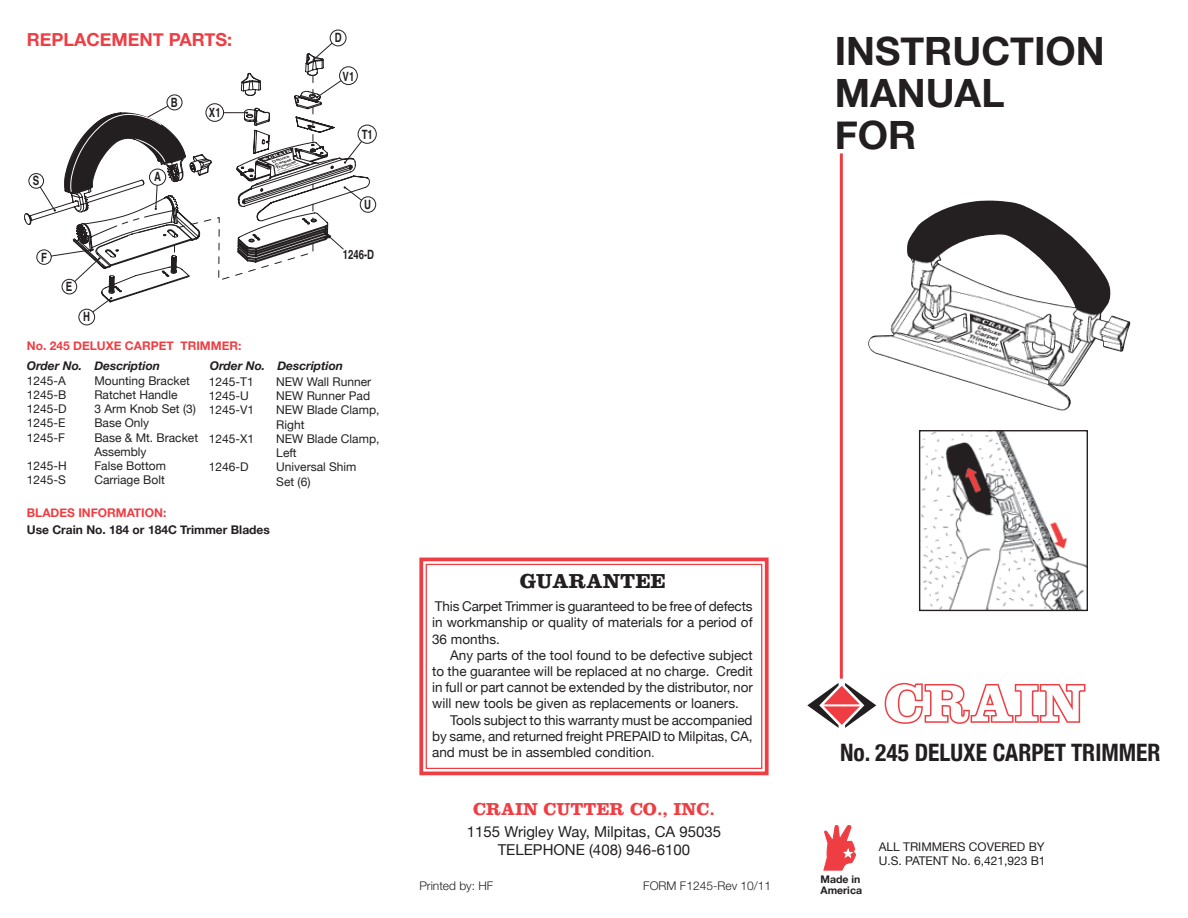
<style>
.page{position:relative;width:1188px;height:918px;background:#fff}
.page>*{position:absolute;margin:0;border:0;box-sizing:border-box;transform-origin:0 0}
.t1{font:700 54px "Clarendon";letter-spacing:.025em;color:#fff}
.t2{font:700 39px/42px "Helvetica Neue";color:#231f20}
.t3{font:700 condensed 24px "Helvetica Neue";color:#231f20}
.t4{font:700 21px "Clarendon";color:#231f20}
.t5{font:700 18px "Clarendon";color:#ef3e43}
.t6{font:700 18px "Helvetica Neue";color:#ef3e43}
.t7{font:15px/18px "Helvetica Neue";color:#231f20;text-align:center}
.t8{font:13.5px/16.2px "Helvetica Neue";color:#231f20;text-align:justify}
.t9{font:700 12.75px "Helvetica";color:#231f20;scale:.75 1}
.t10{font:12px/14.2px "Helvetica Neue";color:#231f20}
.t11{font:700 12px "Helvetica Neue";color:#ef3e43}
.t12{font:italic 700 12px "Helvetica Neue";color:#231f20}
.t13{font:700 12px "Helvetica Neue";color:#231f20}
.t14{font:300 12px "Helvetica Neue LT Std";color:#231f20}
.t15{font:700 10.5px/10.5px "Helvetica Neue";color:#231f20}
.t16{font:italic 700 3.45px/3.6px "Helvetica";color:#231f20;scale:1.56 1}
.s1{font-family:"Helvetica Neue LT Std";font-weight:300}
</style>
<div class="page">
<div style="left:79px;top:309px;width:16px;height:16px;border:1px solid #231f20;border-radius:50%"></div>
<div style="left:360px;top:196px;width:16px;height:17px;border:1px solid #231f20;border-radius:50%"></div>
<div style="left:330px;top:30px;width:16px;height:16px;border:1px solid #231f20;border-radius:50%"></div>
<div style="left:358px;top:125px;width:19px;height:19px;border:1px solid #231f20;border-radius:50%"></div>
<svg style="left:24px;top:43px;width:346px;height:270px"></svg>
<svg style="left:419px;top:557px;width:350px;height:219px"></svg>
<div style="left:426px;top:564px;width:336px;height:205px;border:1px solid #ef3e43"></div>
<svg style="left:824px;top:825px;width:32px;height:45px"></svg>
<svg style="left:807px;top:683px;width:69px;height:45px"></svg>
<svg style="left:884px;top:682px;width:202px;height:42px"></svg>
<hr style="left:840px;top:153px;width:3px;height:526px;background:#ef3e43">
<img style="left:921px;top:432px;width:165px;height:177px">
<div style="left:919px;top:430px;width:169px;height:181px;border:1px solid #231f20"></div>
<img style="left:873px;top:200px;width:113px;height:136px">
<h3 class="t6" style="left:27px;top:28px;width:207px">REPLACEMENT PARTS:</h3>
<p class="t9" style="left:33px;top:171px;width:10px">S</p>
<p class="t9" style="left:41px;top:247px;width:9px">F</p>
<p class="t9" style="left:66px;top:276px;width:10px">E</p>
<p class="t9" style="left:83px;top:307px;width:11px">H</p>
<p class="t9" style="left:171px;top:92px;width:11px">B</p>
<p class="t9" style="left:154px;top:166px;width:11px">A</p>
<p class="t9" style="left:209px;top:102px;width:17px">X1</p>
<p class="t11" style="left:27px;top:338px;width:216px">No. 245 DELUXE CARPET TRIMMER:</p>
<p class="t16" style="left:274px;top:159px;width:15px;text-indent:-1px;rotate:-18deg">Deluxe<br>Carpet<br>Trimmer</p>
<p class="t9" style="left:335px;top:28px;width:11px">D</p>
<p class="t9" style="left:343px;top:66px;width:17px">V1</p>
<p class="t9" style="left:362px;top:124px;width:16px">T1</p>
<p class="t9" style="left:364px;top:194px;width:11px">U</p>
<p class="t9" style="left:343px;top:244px;width:43px">1246-D</p>
<p class="t12" style="left:27px;top:359px;width:135px">Order No. Description</p>
<p class="t12" style="left:210px;top:359px;width:135px">Order No. Description</p>
<p class="t10" style="left:27px;top:373px;width:41px">1245-A</p>
<p class="t10" style="left:94px;top:373px;width:97px">Mounting Bracket</p>
<p class="t10" style="left:27px;top:387px;width:41px">1245-B</p>
<p class="t10" style="left:94px;top:387px;width:85px">Ratchet Handle</p>
<p class="t10" style="left:27px;top:401px;width:41px">1245-D</p>
<p class="t10" style="left:94px;top:401px;width:103px">3 Arm Knob Set (3)</p>
<p class="t10" style="left:27px;top:416px;width:40px">1245-E</p>
<p class="t10" style="left:94px;top:416px;width:56px">Base Only</p>
<p class="t10" style="left:27px;top:430px;width:40px">1245-F</p>
<p class="t10" style="left:94px;top:430px;width:105px">Base &amp; Mt. Bracket<br>Assembly</p>
<p class="t10" style="left:27px;top:458px;width:42px">1245-H</p>
<p class="t10" style="left:94px;top:458px;width:73px">False Bottom</p>
<p class="t10" style="left:27px;top:473px;width:41px">1245-S</p>
<p class="t10" style="left:94px;top:473px;width:72px">Carriage Bolt</p>
<p class="t10" style="left:209px;top:374px;width:46px">1245-T1</p>
<p class="t10" style="left:276px;top:374px;width:96px">NEW Wall Runner</p>
<p class="t10" style="left:209px;top:388px;width:42px">1245-U</p>
<p class="t10" style="left:276px;top:388px;width:95px">NEW Runner Pad</p>
<p class="t10" style="left:209px;top:403px;width:47px">1245-V1</p>
<p class="t10" style="left:276px;top:403px;width:105px">NEW Blade Clamp,<br>Right</p>
<p class="t10" style="left:209px;top:431px;width:47px">1245-X1</p>
<p class="t10" style="left:276px;top:431px;width:105px">NEW Blade Clamp,<br>Left</p>
<p class="t10" style="left:209px;top:460px;width:41px">1246-D</p>
<p class="t10" style="left:276px;top:460px;width:82px">Universal Shim<br>Set (6)</p>
<p class="t11" style="left:27px;top:505px;width:141px">BLADES INFORMATION:</p>
<p class="t13" style="left:27px;top:522px;width:245px">Use Crain No. 184 or 184C Trimmer Blades</p>
<h3 class="t4" style="left:520px;top:568px;width:147px">GUARANTEE</h3>
<p class="t8" style="left:432px;top:598px;width:322px">This Carpet Trimmer is guaranteed to be free of defects in workmanship or quality of materials for a period of 36 months.</p>
<p class="t8" style="left:432px;top:647px;width:322px;text-indent:18px">Any parts of the tool found to be defective subject to the guarantee will be replaced at no charge. Credit in full or part cannot be extended by the distributor, nor will new tools be given as replacements or loaners.</p>
<p class="t8" style="left:432px;top:711px;width:322px;text-indent:18px">Tools subject to this warranty must be accompanied by same, and returned freight PREPAID to Milpitas, CA, and must be in assembled condition<span class="s1">.</span></p>
<h3 class="t5" style="left:473px;top:798px;width:243px">CRAIN CUTTER CO., INC.</h3>
<p class="t7" style="left:467px;top:822px;width:256px">1155 Wrigley Way, Milpitas, CA 95035<br>TELEPHONE (408) 946-6100</p>
<p class="t14" style="left:419px;top:879px;width:76px">Printed by: HF</p>
<p class="t14" style="left:643px;top:879px;width:130px">FORM F1245-Rev 10/11</p>
<h2 class="t2" style="left:835px;top:29px;width:272px">INSTRUCTION<br>MANUAL<br>FOR</h2>
<h1 class="t1" style="left:885px;top:671px;width:202px">CRAIN</h1>
<h3 class="t3" style="left:840px;top:738px;width:322px">No. 245 DELUXE CARPET TRIMMER</h3>
<p class="t15" style="left:820px;top:874px;width:43px">Made in<br>America</p>
<p class="t10" style="left:879px;top:839px;width:168px">ALL TRIMMERS COVERED BY<br>U.S. PATENT No. 6,421,923 B1</p>
</div>
